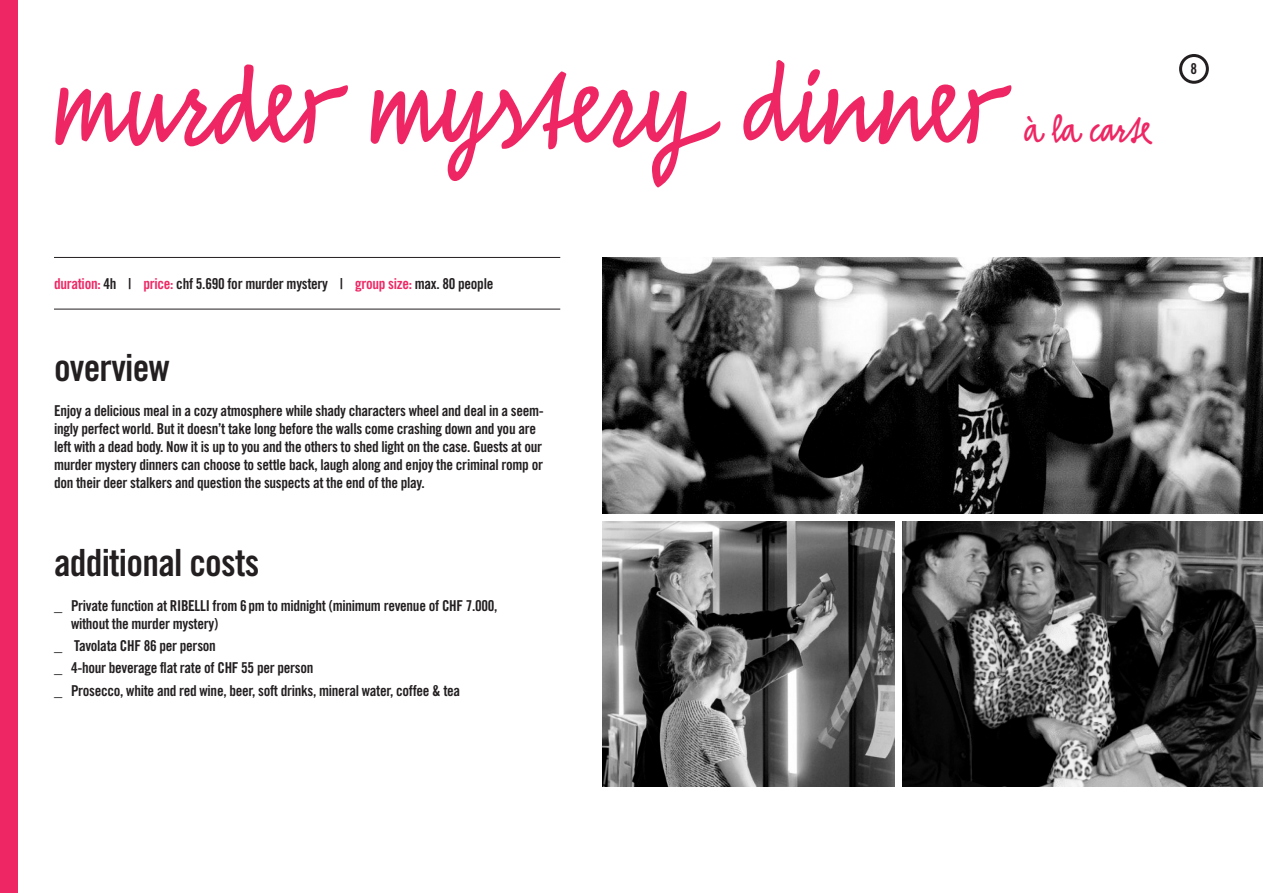
<style>
.page{position:relative;width:1263px;height:893px;background:#fff}
.page>*{position:absolute;margin:0;border:0;box-sizing:border-box;transform-origin:0 0}
.t1{font:127.5px "Alfont";color:#ee2764}
.t2{font:41.7px "Alfont";color:#ee2764}
.t3{font:37.5px "Trade Gothic LT Std Bd Cn 20";letter-spacing:-.02em;color:#231f20}
.t4{font:15px/18px "Trade Gothic LT Std Bd Cn 20";letter-spacing:-.02em;color:#231f20}
.s1{color:#ee2764}
.s2{font-size:16.5px}
</style>
<div class="page">
<div style="left:1179px;top:54px;width:30px;height:30px;border:3px solid #231f20;border-radius:50%"></div>
<div style="left:0;top:0;width:17px;height:893px;background:#ee2764"></div>
<hr style="left:54px;top:257px;width:506px;height:1px;background:#231f20">
<hr style="left:54px;top:309px;width:506px;height:1px;background:#231f20">
<img style="left:603px;top:257px;width:660px;height:256px">
<img style="left:603px;top:522px;width:291px;height:265px">
<img style="left:902px;top:522px;width:361px;height:265px">
<h1 class="t1" style="left:53px;top:39px;width:960px">murder mystery dinner</h1>
<h2 class="t2" style="left:1024px;top:108px;width:129px">à la carte</h2>
<p class="t4" style="left:54px;top:274px;width:441px"><span class="s1">duration:</span> 4h | <span class="s1">price:</span> chf 5.690 for murder mystery | <span class="s1">group size:</span> max. 80 people</p>
<h3 class="t3" style="left:54px;top:345px;width:117px">overview</h3>
<p class="t4" style="left:54px;top:402px;width:491px">Enjoy a delicious meal in a cozy atmosphere while shady characters wheel and deal in a seem&shy;ingly perfect world. But it doesn’t take long before the walls come crashing down and you are left with a dead body. Now it is up to you and the others to shed light on the case. Guests at our murder mystery dinners can choose to settle back, laugh along and enjoy the criminal romp or don their deer stalkers and question the suspects at the end of the play.</p>
<h3 class="t3" style="left:54px;top:540px;width:207px">additional costs</h3>
<p class="t4" style="left:71px;top:596px;width:428px;text-indent:-17px"><span class="s2">_</span> Private function at RIBELLI from 6pm to midnight (minimum revenue of CHF 7.000, without the murder mystery)</p>
<p class="t4" style="left:54px;top:634px;width:408px;line-height:22.2px"><span class="s2">_</span> Tavolata CHF 86 per person<br><span class="s2">_</span> 4-hour beverage flat rate of CHF 55 per person<br><span class="s2">_</span> Prosecco, white and red wine, beer, soft drinks, mineral water, coffee &amp; tea</p>
<p class="t4" style="left:1191px;top:60px;width:8px">8</p>
</div>
